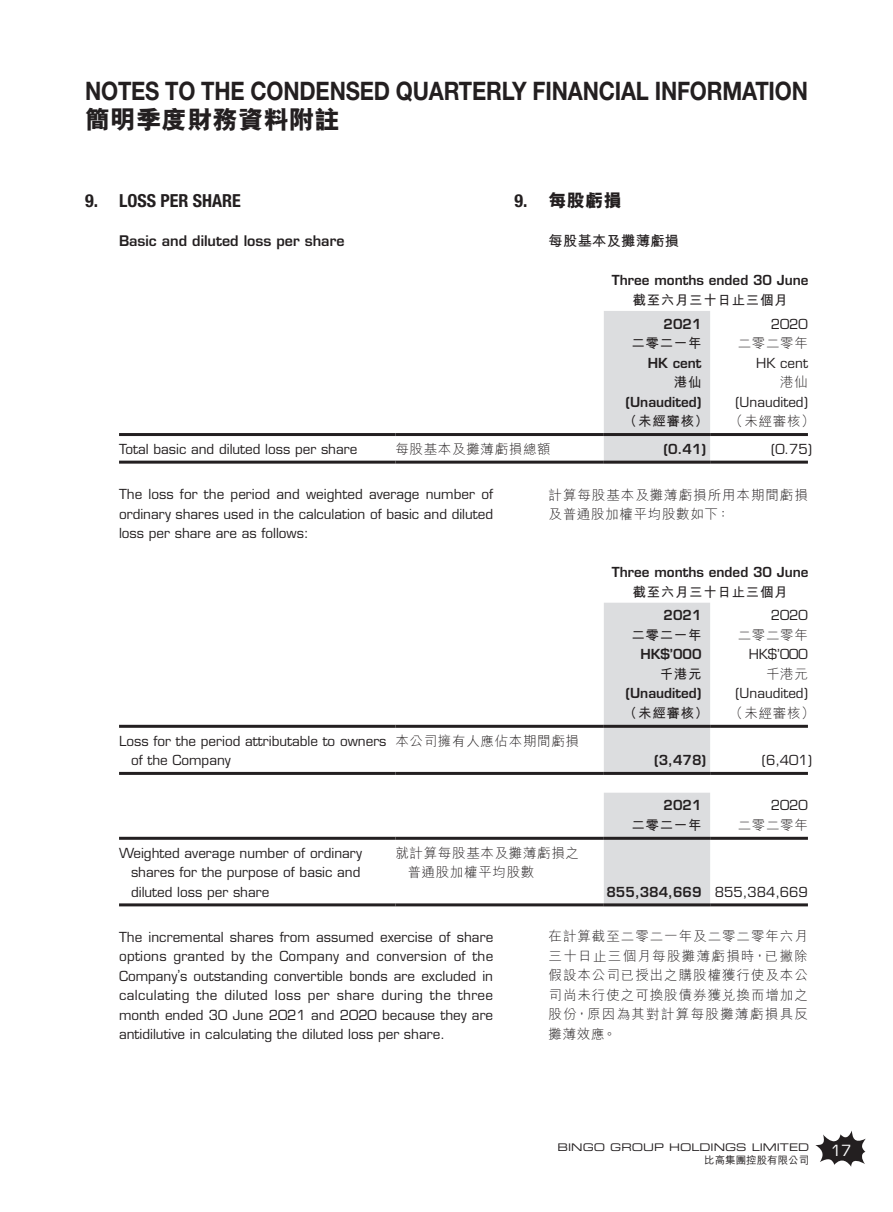
<style>
.page{position:relative;width:893px;height:1212px;background:#fff}
.page>*{position:absolute;margin:0;border:0;box-sizing:border-box;transform-origin:0 0}
.t1{font:700 25.5px "Helvetica Neue LT Std";letter-spacing:-.01em;color:#231f20;scale:.86 1}
.t2{font:800 25.5px "M Hei HK";color:#231f20}
.t3{font:700 condensed 18px "Helvetica Neue LT Std";color:#231f20}
.t4{font:800 18px "M Hei HK";color:#231f20}
.t5{font:15px "Eurostile LT Std";color:#fff}
.t6{font:600 14.25px "Eurostile LT Std";color:#231f20}
.t7{font:700 14.25px "M Hei HK";letter-spacing:.02em;color:#231f20}
.t8{font:13.5px/19.5px "Eurostile LT Std";color:#231f20;text-align:justify}
.t9{font:300 13.5px/19.5px "M Hei HK";letter-spacing:.05em;color:#231f20}
.t10{font:600 13.5px "Eurostile LT Std";color:#231f20}
.t11{font:700 13.5px "M Hei HK";letter-spacing:.05em;color:#231f20}
.t12{font:300 13.5px/19.5px "M Hei HK";letter-spacing:.07em;color:#231f20}
.t13{font:10.5px "Eurostile LT Std Ex 2";color:#231f20}
.t14{font:500 10.5px "M Hei HK";color:#231f20}
.s1{font-family:"Helvetica Neue LT Std";font-weight:700;font-stretch:condensed}
.s2{font-weight:400}
</style>
<div class="page">
<svg style="left:815px;top:1130px;width:51px;height:37px"></svg>
<div style="left:604px;top:311px;width:106px;height:150px;background:#dcdddf"></div>
<hr style="left:119px;top:433px;width:276px;height:3px;background:#231f20">
<hr style="left:395px;top:433px;width:209px;height:3px;background:#231f20">
<hr style="left:604px;top:433px;width:106px;height:3px;background:#231f20">
<hr style="left:710px;top:433px;width:98px;height:3px;background:#231f20">
<hr style="left:119px;top:461px;width:276px;height:3px;background:#231f20">
<hr style="left:395px;top:461px;width:209px;height:3px;background:#231f20">
<hr style="left:604px;top:461px;width:106px;height:3px;background:#231f20">
<hr style="left:710px;top:461px;width:98px;height:3px;background:#231f20">
<div style="left:604px;top:603px;width:106px;height:169px;background:#dcdddf"></div>
<hr style="left:119px;top:725px;width:276px;height:3px;background:#231f20">
<hr style="left:395px;top:725px;width:209px;height:3px;background:#231f20">
<hr style="left:604px;top:725px;width:106px;height:3px;background:#231f20">
<hr style="left:710px;top:725px;width:98px;height:3px;background:#231f20">
<hr style="left:119px;top:772px;width:276px;height:3px;background:#231f20">
<hr style="left:395px;top:772px;width:209px;height:3px;background:#231f20">
<hr style="left:604px;top:772px;width:106px;height:3px;background:#231f20">
<hr style="left:710px;top:772px;width:98px;height:3px;background:#231f20">
<div style="left:604px;top:793px;width:106px;height:110px;background:#dcdddf"></div>
<hr style="left:119px;top:837px;width:276px;height:3px;background:#231f20">
<hr style="left:395px;top:837px;width:209px;height:3px;background:#231f20">
<hr style="left:604px;top:837px;width:106px;height:3px;background:#231f20">
<hr style="left:710px;top:837px;width:98px;height:3px;background:#231f20">
<hr style="left:119px;top:903px;width:276px;height:3px;background:#231f20">
<hr style="left:395px;top:903px;width:209px;height:3px;background:#231f20">
<hr style="left:604px;top:903px;width:106px;height:3px;background:#231f20">
<hr style="left:710px;top:903px;width:98px;height:3px;background:#231f20">
<h1 class="t1" style="left:85px;top:75px;width:842px">NOTES TO THE CONDENSED QUARTERLY FINANCIAL INFORMATION</h1>
<h1 class="t2" style="left:85px;top:107px;width:256px">簡明季度財務資料附註</h1>
<h2 class="t3" style="left:85px;top:190px;width:157px">9. LOSS PER SHARE</h2>
<p class="t6" style="left:119px;top:232px;width:227px">Basic and diluted loss per share</p>
<h2 class="t4" style="left:515px;top:192px;width:109px"><span class="s1">9.</span> 每股虧損</h2>
<p class="t7" style="left:549px;top:231px;width:132px">每股基本及攤薄虧損</p>
<p class="t10" style="left:612px;top:272px;width:198px">Three months ended 30 June</p>
<p class="t11" style="left:632px;top:290px;width:157px">截至六月三十日止三個月</p>
<p class="t10" style="left:664px;top:315px;width:40px">2021</p>
<p class="t8" style="left:771px;top:314px;width:39px">2020</p>
<p class="t11" style="left:631px;top:333px;width:72px">二零二一年</p>
<p class="t9" style="left:738px;top:333px;width:72px">二零二零年</p>
<p class="t10" style="left:648px;top:354px;width:55px">HK cent</p>
<p class="t8" style="left:756px;top:353px;width:53px">HK cent</p>
<p class="t11" style="left:674px;top:372px;width:29px">港仙</p>
<p class="t9" style="left:780px;top:372px;width:29px">港仙</p>
<p class="t10" style="left:625px;top:393px;width:78px">(Unaudited)</p>
<p class="t8" style="left:735px;top:392px;width:74px">(Unaudited)</p>
<p class="t11" style="left:623px;top:411px;width:87px">（未經審核）</p>
<p class="t9" style="left:730px;top:411px;width:87px">（未經審核）</p>
<p class="t8" style="left:119px;top:439px;width:240px">Total basic and diluted loss per share</p>
<p class="t9" style="left:395px;top:439px;width:157px">每股基本及攤薄虧損總額</p>
<p class="t10" style="left:664px;top:440px;width:44px">(0.41)</p>
<p class="t8" style="left:771px;top:439px;width:43px">(0.75)</p>
<p class="t8" style="left:119px;top:485px;width:376px">The loss for the period and weighted average number of ordinary shares used in the calculation of basic and diluted loss per share are as follows:</p>
<p class="t10" style="left:612px;top:564px;width:198px">Three months ended 30 June</p>
<p class="t11" style="left:632px;top:582px;width:157px">截至六月三十日止三個月</p>
<p class="t10" style="left:664px;top:607px;width:40px">2021</p>
<p class="t8" style="left:771px;top:606px;width:39px">2020</p>
<p class="t11" style="left:631px;top:625px;width:72px">二零二一年</p>
<p class="t9" style="left:738px;top:625px;width:72px">二零二零年</p>
<p class="t10" style="left:640px;top:646px;width:63px">HK$’000</p>
<p class="t8" style="left:749px;top:645px;width:61px">HK$’000</p>
<p class="t11" style="left:660px;top:664px;width:43px">千港元</p>
<p class="t9" style="left:766px;top:664px;width:43px">千港元</p>
<p class="t10" style="left:625px;top:685px;width:78px">(Unaudited)</p>
<p class="t8" style="left:735px;top:684px;width:74px">(Unaudited)</p>
<p class="t11" style="left:623px;top:703px;width:87px">（未經審核）</p>
<p class="t9" style="left:730px;top:703px;width:87px">（未經審核）</p>
<p class="t8" style="left:131px;top:731px;width:257px;text-indent:-12px">Loss for the period attributable to owners of the Company</p>
<p class="t9" style="left:395px;top:731px;width:185px">本公司擁有人應佔本期間虧損</p>
<p class="t12" style="left:549px;top:485px;width:261px">計算每股基本及攤薄虧損所用本期間虧損及普通股加權平均股數如下：</p>
<p class="t10" style="left:654px;top:752px;width:54px">(3,478)</p>
<p class="t8" style="left:762px;top:750px;width:52px">(6,401)</p>
<p class="t10" style="left:664px;top:797px;width:40px">2021</p>
<p class="t8" style="left:771px;top:796px;width:39px">2020</p>
<p class="t11" style="left:631px;top:815px;width:72px">二零二一年</p>
<p class="t9" style="left:738px;top:815px;width:72px">二零二零年</p>
<p class="t8" style="left:131px;top:843px;width:233px;text-indent:-12px">Weighted average number of ordinary shares for the purpose of basic and diluted loss per share</p>
<p class="t9" style="left:407px;top:843px;width:173px;text-indent:-12px">就計算每股基本及攤薄虧損之普通股加權平均股數</p>
<p class="t10" style="left:606px;top:883px;width:203px">855,384,669 <span class="s2">855,384,669</span></p>
<p class="t8" style="left:119px;top:927px;width:376px">The incremental shares from assumed exercise of share options granted by the Company and conversion of the Company’s outstanding convertible bonds are excluded in calculating the diluted loss per share during the three month ended 30 June 2021 and 2020 because they are antidilutive in calculating the diluted loss per share.</p>
<p class="t9" style="left:549px;top:926px;width:261px;text-align:justify">在計算截至二零二一年及二零二零年六月三十日止三個月每股攤薄虧損時，已撇除假設本公司已授出之購股權獲行使及本公司尚未行使之可換股債券獲兌換而增加之股份，原因為其對計算每股攤薄虧損具反攤薄效應。</p>
<p class="t13" style="left:557px;top:1140px;width:253px">BINGO GROUP HOLDINGS LIMITED</p>
<p class="t14" style="left:704px;top:1152px;width:106px">比高集團控股有限公司</p>
<p class="t5" style="left:831px;top:1141px;width:22px">17</p>
</div>
